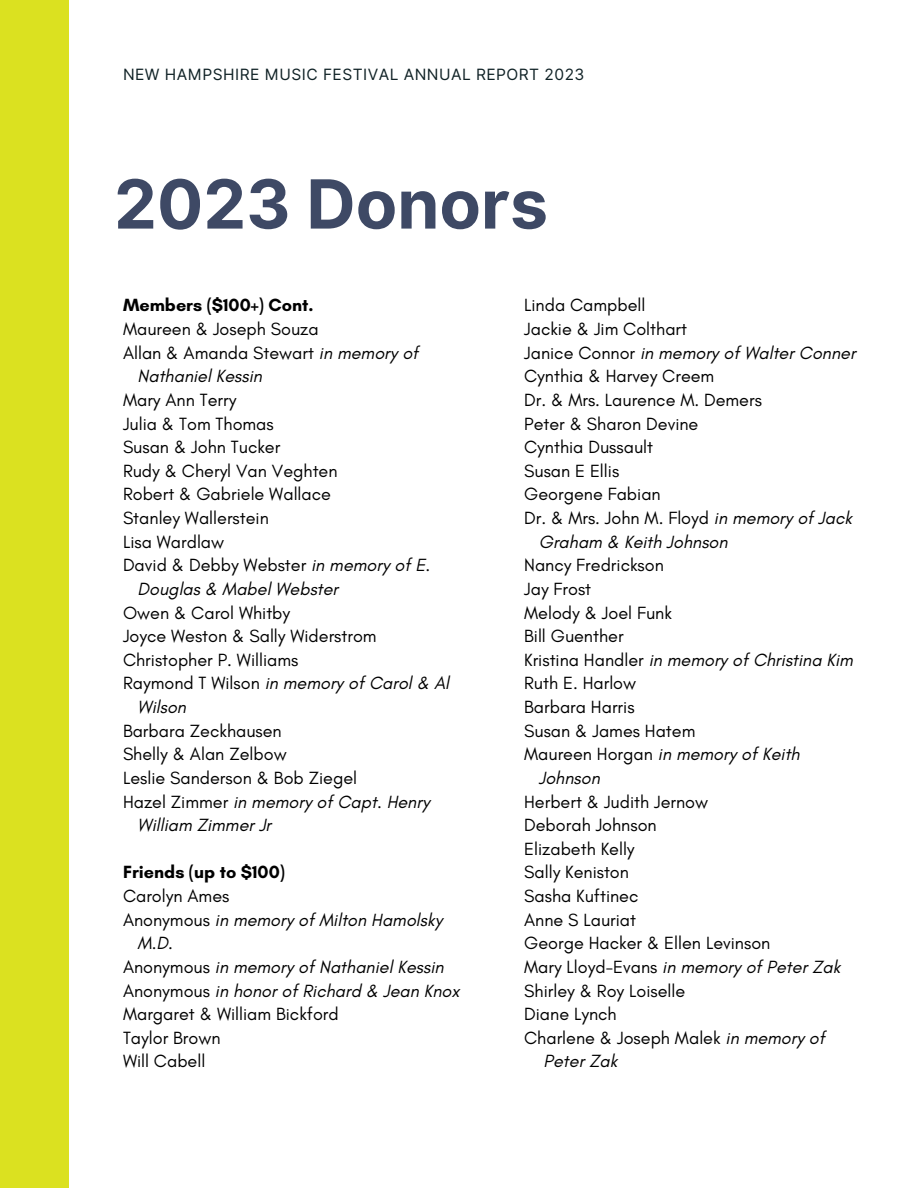
<style>
.page{position:relative;width:918px;height:1188px;background:#fff}
.page>*{position:absolute;margin:0;border:0;box-sizing:border-box;transform-origin:0 0}
.t1{font:700 67.8px "Inter";color:#3e4965}
.t2{font:18px "Glacial Indifference";color:#000}
.t3{font:italic 18px "Glacial Indifference";color:#000}
.t4{font:700 18px "Glacial Indifference";color:#000}
.t5{font:15.6px "Inter";letter-spacing:.03em;color:#102226}
.s1{font-style:italic}
.s2{font-style:normal}
</style>
<div class="page">
<div style="left:0;top:0;width:69px;height:1188px;background:#dbe120"></div>
<h1 class="t5" style="left:123px;top:65px;width:463px">NEW HAMPSHIRE MUSIC FESTIVAL ANNUAL REPORT 2023</h1>
<p class="t1" style="left:114px;top:163px;width:435px">2023 Donors</p>
<h2 class="t4" style="left:123px;top:294px;width:192px">Members ($100+) Cont.</h2>
<h2 class="t2" style="left:123px;top:318px;width:197px">Maureen &amp; Joseph Souza</h2>
<h2 class="t2" style="left:123px;top:342px;width:297px">Allan &amp; Amanda Stewart <span class="s1">in memory of</span></h2>
<h2 class="t3" style="left:138px;top:365px;width:126px">Nathaniel Kessin</h2>
<h2 class="t2" style="left:123px;top:389px;width:115px">Mary Ann Terry</h2>
<h2 class="t2" style="left:123px;top:412px;width:152px">Julia &amp; Tom Thomas</h2>
<h2 class="t2" style="left:123px;top:436px;width:159px">Susan &amp; John Tucker</h2>
<h2 class="t2" style="left:123px;top:460px;width:216px">Rudy &amp; Cheryl Van Veghten</h2>
<h2 class="t2" style="left:123px;top:483px;width:210px">Robert &amp; Gabriele Wallace</h2>
<h2 class="t2" style="left:123px;top:507px;width:147px">Stanley Wallerstein</h2>
<h2 class="t2" style="left:123px;top:531px;width:103px">Lisa Wardlaw</h2>
<h2 class="t2" style="left:123px;top:554px;width:309px">David &amp; Debby Webster <span class="s1">in memory of E.</span></h2>
<h2 class="t3" style="left:138px;top:578px;width:202px">Douglas &amp; Mabel Webster</h2>
<h2 class="t2" style="left:123px;top:601px;width:169px">Owen &amp; Carol Whitby</h2>
<h2 class="t2" style="left:123px;top:625px;width:255px">Joyce Weston &amp; Sally Widerstrom</h2>
<h2 class="t2" style="left:123px;top:649px;width:177px">Christopher P. Williams</h2>
<h2 class="t3" style="left:123px;top:672px;width:328px"><span class="s2">Raymond T Wilson</span> in memory of Carol &amp; Al</h2>
<h2 class="t3" style="left:138px;top:696px;width:50px">Wilson</h2>
<h2 class="t2" style="left:123px;top:720px;width:160px">Barbara Zeckhausen</h2>
<h2 class="t2" style="left:123px;top:743px;width:165px">Shelly &amp; Alan Zelbow</h2>
<h2 class="t2" style="left:123px;top:767px;width:236px">Leslie Sanderson &amp; Bob Ziegel</h2>
<h2 class="t3" style="left:123px;top:790px;width:308px"><span class="s2">Hazel Zimmer</span> in memory of Capt. Henry</h2>
<h2 class="t3" style="left:138px;top:814px;width:135px">William Zimmer Jr</h2>
<h2 class="t4" style="left:123px;top:861px;width:163px">Friends (up to $100)</h2>
<h2 class="t2" style="left:123px;top:885px;width:108px">Carolyn Ames</h2>
<h2 class="t3" style="left:123px;top:909px;width:321px"><span class="s2">Anonymous</span> in memory of Milton Hamolsky</h2>
<h2 class="t3" style="left:138px;top:932px;width:37px">M.D.</h2>
<h2 class="t3" style="left:123px;top:956px;width:322px"><span class="s2">Anonymous</span> in memory of Nathaniel Kessin</h2>
<h2 class="t3" style="left:123px;top:979px;width:338px"><span class="s2">Anonymous</span> in honor of Richard &amp; Jean Knox</h2>
<h2 class="t2" style="left:123px;top:1003px;width:217px">Margaret &amp; William Bickford</h2>
<h2 class="t2" style="left:123px;top:1027px;width:99px">Taylor Brown</h2>
<h2 class="t2" style="left:123px;top:1050px;width:84px">Will Cabell</h2>
<h2 class="t2" style="left:524px;top:294px;width:123px">Linda Campbell</h2>
<h2 class="t2" style="left:524px;top:318px;width:164px">Jackie &amp; Jim Colthart</h2>
<h2 class="t3" style="left:524px;top:342px;width:333px"><span class="s2">Janice Connor</span> in memory of Walter Conner</h2>
<h2 class="t2" style="left:524px;top:365px;width:192px">Cynthia &amp; Harvey Creem</h2>
<h2 class="t2" style="left:524px;top:389px;width:239px">Dr. &amp; Mrs. Laurence M. Demers</h2>
<h2 class="t2" style="left:524px;top:412px;width:176px">Peter &amp; Sharon Devine</h2>
<h2 class="t2" style="left:524px;top:436px;width:130px">Cynthia Dussault</h2>
<h2 class="t2" style="left:524px;top:460px;width:97px">Susan E Ellis</h2>
<h2 class="t2" style="left:524px;top:483px;width:138px">Georgene Fabian</h2>
<h2 class="t2" style="left:524px;top:507px;width:329px">Dr. &amp; Mrs. John M. Floyd <span class="s1">in memory of Jack</span></h2>
<h2 class="t3" style="left:539px;top:531px;width:190px">Graham &amp; Keith Johnson</h2>
<h2 class="t2" style="left:524px;top:554px;width:141px">Nancy Fredrickson</h2>
<h2 class="t2" style="left:524px;top:578px;width:68px">Jay Frost</h2>
<h2 class="t2" style="left:524px;top:601px;width:149px">Melody &amp; Joel Funk</h2>
<h2 class="t2" style="left:524px;top:625px;width:101px">Bill Guenther</h2>
<h2 class="t3" style="left:524px;top:649px;width:330px"><span class="s2">Kristina Handler</span> in memory of Christina Kim</h2>
<h2 class="t2" style="left:524px;top:672px;width:114px">Ruth E. Harlow</h2>
<h2 class="t2" style="left:524px;top:696px;width:112px">Barbara Harris</h2>
<h2 class="t2" style="left:524px;top:720px;width:173px">Susan &amp; James Hatem</h2>
<h2 class="t3" style="left:524px;top:743px;width:277px"><span class="s2">Maureen Horgan</span> in memory of Keith</h2>
<h2 class="t3" style="left:539px;top:767px;width:63px">Johnson</h2>
<h2 class="t2" style="left:524px;top:790px;width:186px">Herbert &amp; Judith Jernow</h2>
<h2 class="t2" style="left:524px;top:814px;width:134px">Deborah Johnson</h2>
<h2 class="t2" style="left:524px;top:838px;width:112px">Elizabeth Kelly</h2>
<h2 class="t2" style="left:524px;top:861px;width:106px">Sally Keniston</h2>
<h2 class="t2" style="left:524px;top:885px;width:116px">Sasha Kuftinec</h2>
<h2 class="t2" style="left:524px;top:909px;width:113px">Anne S Lauriat</h2>
<h2 class="t2" style="left:524px;top:932px;width:248px">George Hacker &amp; Ellen Levinson</h2>
<h2 class="t3" style="left:524px;top:956px;width:318px"><span class="s2">Mary Lloyd-Evans</span> in memory of Peter Zak</h2>
<h2 class="t2" style="left:524px;top:979px;width:163px">Shirley &amp; Roy Loiselle</h2>
<h2 class="t2" style="left:524px;top:1003px;width:94px">Diane Lynch</h2>
<h2 class="t2" style="left:524px;top:1027px;width:302px">Charlene &amp; Joseph Malek <span class="s1">in memory of</span></h2>
<h2 class="t3" style="left:544px;top:1050px;width:75px">Peter Zak</h2>
</div>
